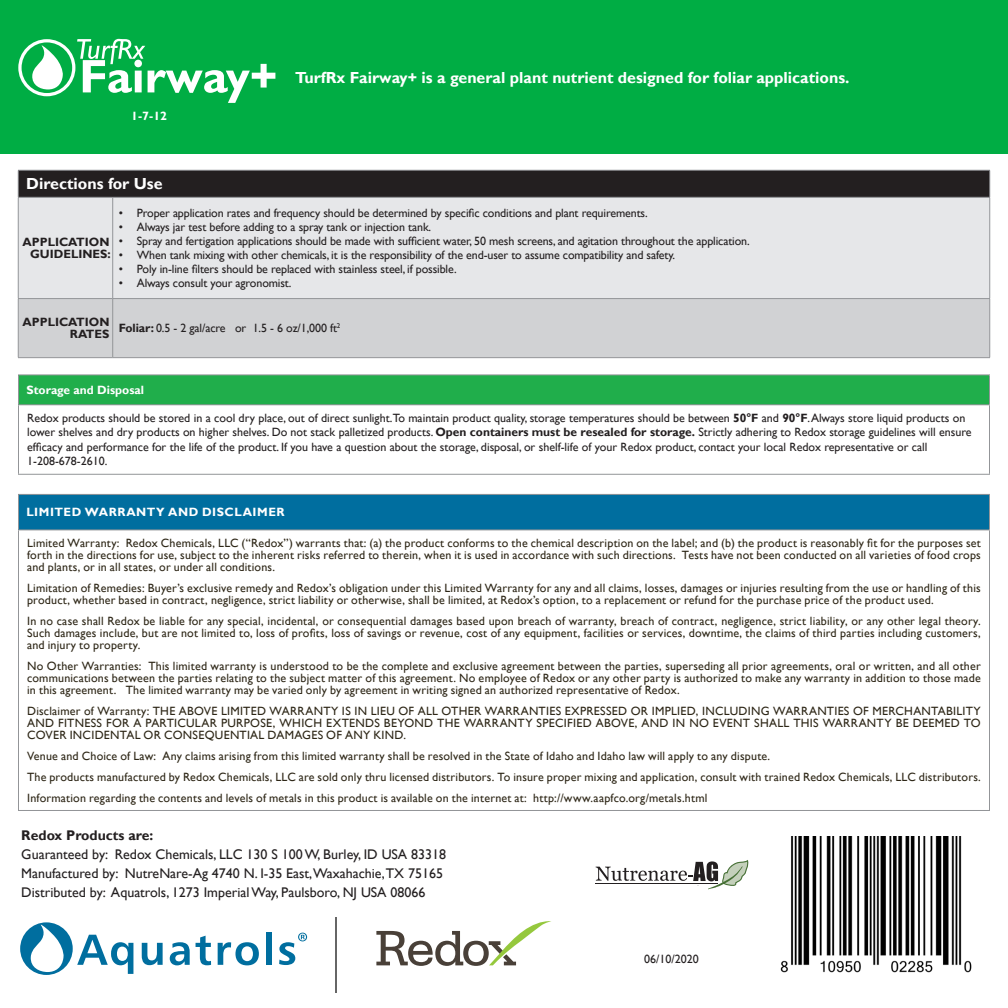
<style>
.page{position:relative;width:1008px;height:1008px;background:#fff}
.page>*{position:absolute;margin:0;border:0;box-sizing:border-box;transform-origin:0 0}
.t1{font:20.2px "Georgia";color:#231f20}
.t2{font:700 16px "Gill Sans";color:#fff}
.t3{font:14px "Gill Sans";color:#231f20}
.t4{font:700 14px "Gill Sans";color:#231f20}
.Paragraph_Style_1{font:12px/12px "Gill Sans";letter-spacing:.015em;color:#2d2616;text-align:justify}
.t5{font:12px/14.4px "Gill Sans";letter-spacing:-.01em;color:#231f20}
.t6{font:700 12px/12px "Gill Sans";color:#231f20;text-align:right}
.Paragraph_Style_1-2{font:700 12px "Gill Sans";letter-spacing:.035em;color:#fff}
.Paragraph_Style_1-3{font:700 12px "Gill Sans";color:#fff}
.Paragraph_Style_1-4{font:700 12px "Gill Sans";letter-spacing:.035em;color:#fff;scale:1.04 1}
.s1{font-weight:700}
</style>
<div class="page">
<div style="left:0;top:0;width:1008px;height:153px;background:#00ad44"></div>
<div style="left:18px;top:170px;width:972px;height:27px;background:#231f20"></div>
<div style="left:19px;top:198px;width:970px;height:100px;background:#e6e7e9"></div>
<div style="left:19px;top:299px;width:970px;height:58px;background:#d1d2d4"></div>
<hr style="left:18px;top:170px;width:95px;height:1px;background:#939598">
<svg style="left:18px;top:171px;width:1px;height:26px"></svg>
<hr style="left:113px;top:170px;width:877px;height:1px;background:#939598">
<svg style="left:989px;top:171px;width:1px;height:26px"></svg>
<hr style="left:18px;top:197px;width:95px;height:1px;background:#939598">
<hr style="left:18px;top:198px;width:1px;height:100px;background:#939598">
<hr style="left:113px;top:197px;width:877px;height:1px;background:#939598">
<hr style="left:112px;top:198px;width:1px;height:100px;background:#939598">
<hr style="left:989px;top:198px;width:1px;height:100px;background:#939598">
<hr style="left:18px;top:298px;width:95px;height:1px;background:#939598">
<hr style="left:18px;top:299px;width:1px;height:58px;background:#939598">
<hr style="left:113px;top:298px;width:877px;height:1px;background:#939598">
<hr style="left:112px;top:299px;width:1px;height:58px;background:#939598">
<hr style="left:989px;top:299px;width:1px;height:58px;background:#939598">
<hr style="left:18px;top:357px;width:95px;height:1px;background:#939598">
<hr style="left:113px;top:357px;width:877px;height:1px;background:#939598">
<img style="left:780px;top:837px;width:192px;height:136px">
<div style="left:18px;top:375px;width:972px;height:30px;background:#20ae4b"></div>
<hr style="left:18px;top:374px;width:972px;height:1px;background:#939598">
<svg style="left:18px;top:375px;width:1px;height:29px"></svg>
<svg style="left:989px;top:375px;width:1px;height:29px"></svg>
<hr style="left:18px;top:404px;width:972px;height:1px;background:#939598">
<hr style="left:18px;top:405px;width:1px;height:69px;background:#939598">
<hr style="left:989px;top:405px;width:1px;height:69px;background:#939598">
<hr style="left:18px;top:474px;width:972px;height:1px;background:#939598">
<div style="left:18px;top:494px;width:972px;height:36px;background:#006e9f"></div>
<hr style="left:18px;top:494px;width:972px;height:1px;background:#939598">
<hr style="left:18px;top:495px;width:1px;height:34px;background:#939598">
<hr style="left:989px;top:495px;width:1px;height:34px;background:#939598">
<hr style="left:18px;top:529px;width:972px;height:1px;background:#939598">
<hr style="left:18px;top:530px;width:1px;height:280px;background:#939598">
<hr style="left:989px;top:530px;width:1px;height:280px;background:#939598">
<hr style="left:18px;top:810px;width:972px;height:1px;background:#939598">
<svg style="left:77px;top:935px;width:56px;height:39px"></svg>
<svg style="left:142px;top:943px;width:21px;height:22px"></svg>
<svg style="left:170px;top:942px;width:20px;height:23px"></svg>
<svg style="left:196px;top:936px;width:15px;height:29px"></svg>
<svg style="left:218px;top:942px;width:41px;height:23px"></svg>
<div style="left:266px;top:932px;width:6px;height:33px;background:#006e9f"></div>
<div style="left:20px;top:922px;width:53px;height:53px;background:#006e9f;border-radius:50%"></div>
<svg style="left:30px;top:925px;width:34px;height:47px"></svg>
<svg style="left:279px;top:933px;width:28px;height:32px"></svg>
<hr style="left:335px;top:917px;width:1px;height:75px;background:#666">
<svg style="left:376px;top:921px;width:175px;height:45px"></svg>
<svg style="left:18px;top:39px;width:257px;height:64px"></svg>
<svg style="left:596px;top:860px;width:153px;height:29px"></svg>
<p class="Paragraph_Style_1-4" style="left:131px;top:109px;width:36px">1-7-12</p>
<p class="t2" style="left:26px;top:174px;width:138px">Directions for Use</p>
<p class="t2" style="left:295px;top:68px;width:556px">TurfRx Fairway+ is a general plant nutrient designed for foliar applications.</p>
<p class="t6" style="left:23px;top:236px;width:90px">APPLICATION<br>GUIDELINES:</p>
<p class="t5" style="left:119px;top:206px;width:530px">• Proper application rates and frequency should be determined by specific conditions and plant requirements.</p>
<p class="t5" style="left:119px;top:220px;width:314px">• Always jar test before adding to a spray tank or injection tank.</p>
<p class="t5" style="left:119px;top:234px;width:632px">• Spray and fertigation applications should be made with sufficient water, 50 mesh screens, and agitation throughout the application.</p>
<p class="t5" style="left:119px;top:248px;width:558px">• When tank mixing with other chemicals, it is the responsibility of the end-user to assume compatibility and safety.</p>
<p class="t5" style="left:119px;top:262px;width:339px">• Poly in-line filters should be replaced with stainless steel, if possible.</p>
<p class="t5" style="left:119px;top:276px;width:174px">• Always consult your agronomist.</p>
<p class="t6" style="left:23px;top:317px;width:88px">APPLICATION<br>RATES</p>
<p class="t5" style="left:119px;top:321px;width:223px"><span class="s1">Foliar:</span> 0.5 - 2 gal/acre or 1.5 - 6 oz/1,000 ft<sup>2</sup></p>
<p class="Paragraph_Style_1-3" style="left:26px;top:383px;width:119px">Storage and Disposal</p>
<p class="t5" style="left:27px;top:411px;width:946px">Redox products should be stored in a cool dry place, out of direct sunlight.To maintain product quality, storage temperatures should be between <span class="s1">50°F</span> and <span class="s1">90°F</span>. Always store liquid products on lower shelves and dry products on higher shelves. Do not stack palletized products. <span class="s1">Open containers must be resealed for storage.</span> Strictly adhering to Redox storage guidelines will ensure efficacy and performance for the life of the product. If you have a question about the storage, disposal, or shelf-life of your Redox product, contact your local Redox representative or call 1-208-678-2610.</p>
<p class="Paragraph_Style_1-2" style="left:26px;top:505px;width:260px">LIMITED WARRANTY AND DISCLAIMER</p>
<p class="Paragraph_Style_1" style="left:27px;top:537px;width:955px">Limited Warranty: Redox Chemicals, LLC (“Redox”) warrants that: (a) the product conforms to the chemical description on the label; and (b) the product is reasonably fit for the purposes set forth in the directions for use, subject to the inherent risks referred to therein, when it is used in accordance with such directions. Tests have not been conducted on all varieties of food crops and plants, or in all states, or under all conditions.</p>
<p class="Paragraph_Style_1" style="left:27px;top:582px;width:955px">Limitation of Remedies: Buyer’s exclusive remedy and Redox’s obligation under this Limited Warranty for any and all claims, losses, damages or injuries resulting from the use or handling of this product, whether based in contract, negligence, strict liability or otherwise, shall be limited, at Redox’s option, to a replacement or refund for the purchase price of the product used.</p>
<p class="Paragraph_Style_1" style="left:27px;top:615px;width:955px">In no case shall Redox be liable for any special, incidental, or consequential damages based upon breach of warranty, breach of contract, negligence, strict liability, or any other legal theory.<br>Such damages include, but are not limited to, loss of profits, loss of savings or revenue, cost of any equipment, facilities or services, downtime, the claims of third parties including customers, and injury to property.</p>
<p class="Paragraph_Style_1" style="left:27px;top:660px;width:955px">No Other Warranties: This limited warranty is understood to be the complete and exclusive agreement between the parties, superseding all prior agreements, oral or written, and all other communications between the parties relating to the subject matter of this agreement. No employee of Redox or any other party is authorized to make any warranty in addition to those made in this agreement. The limited warranty may be varied only by agreement in writing signed an authorized representative of Redox.</p>
<p class="Paragraph_Style_1" style="left:27px;top:705px;width:955px">Disclaimer of Warranty: THE ABOVE LIMITED WARRANTY IS IN LIEU OF ALL OTHER WARRANTIES EXPRESSED OR IMPLIED, INCLUDING WARRANTIES OF MERCHANTABILITY AND FITNESS FOR A PARTICULAR PURPOSE, WHICH EXTENDS BEYOND THE WARRANTY SPECIFIED ABOVE, AND IN NO EVENT SHALL THIS WARRANTY BE DEEMED TO COVER INCIDENTAL OR CONSEQUENTIAL DAMAGES OF ANY KIND.</p>
<p class="Paragraph_Style_1" style="left:27px;top:750px;width:745px">Venue and Choice of Law: Any claims arising from this limited warranty shall be resolved in the State of Idaho and Idaho law will apply to any dispute.</p>
<p class="Paragraph_Style_1" style="left:27px;top:771px;width:955px">The products manufactured by Redox Chemicals, LLC are sold only thru licensed distributors. To insure proper mixing and application, consult with trained Redox Chemicals, LLC distributors.</p>
<p class="Paragraph_Style_1" style="left:27px;top:792px;width:682px">Information regarding the contents and levels of metals in this product is available on the internet at: http://www.aapfco.org/metals.html</p>
<p class="t4" style="left:21px;top:827px;width:134px">Redox Products are:</p>
<p class="t3" style="left:21px;top:846px;width:426px">Guaranteed by: Redox Chemicals, LLC 130 S 100 W, Burley, ID USA 83318</p>
<p class="t3" style="left:21px;top:865px;width:423px">Manufactured by: NutreNare-Ag 4740 N. I-35 East,Waxahachie,TX 75165</p>
<p class="t3" style="left:21px;top:884px;width:406px">Distributed by: Aquatrols, 1273 Imperial Way, Paulsboro, NJ USA 08066</p>
<p class="t1" style="left:592px;top:790px;width:94px">Nutrenare</p>
<p class="t5" style="left:644px;top:952px;width:56px">06/10/2020</p>
</div>
